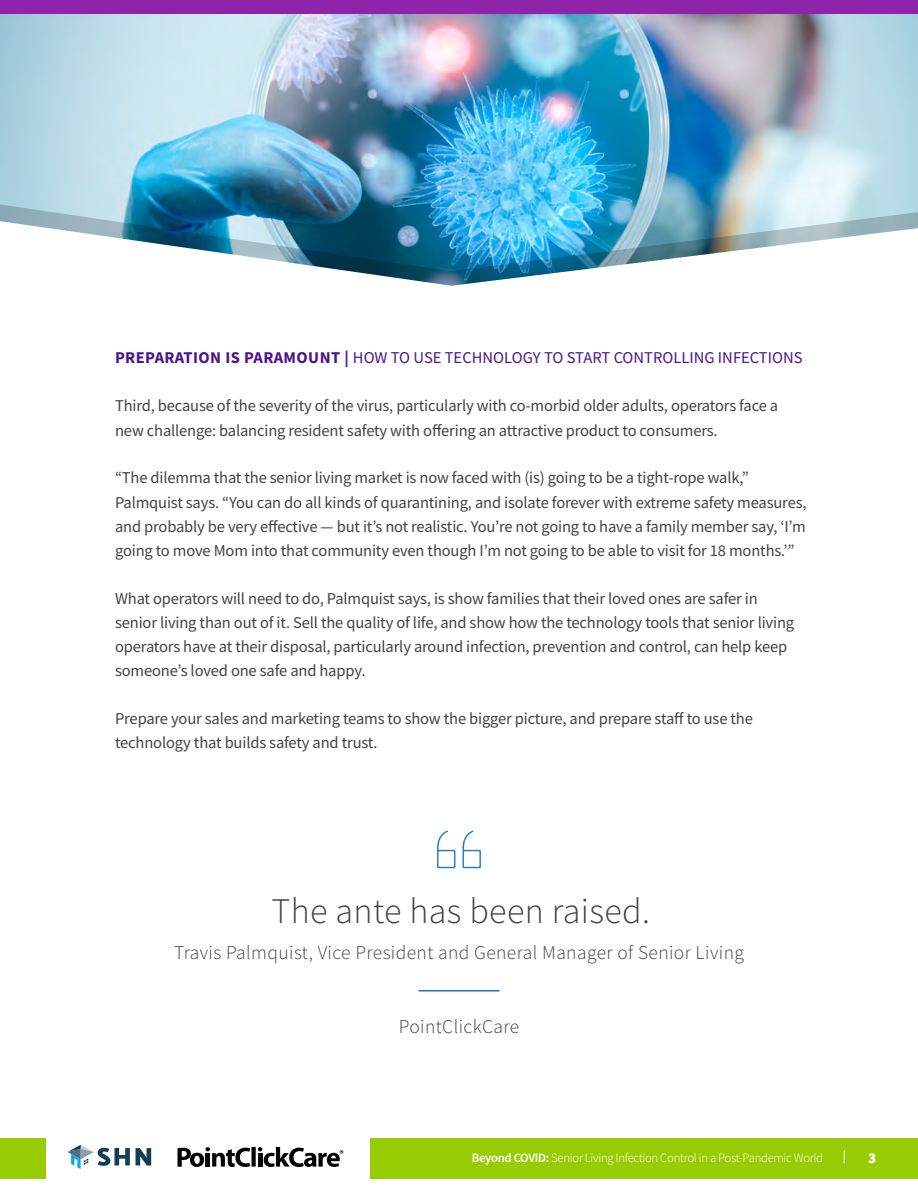
<style>
.page{position:relative;width:918px;height:1188px;background:#fff}
.page>*{position:absolute;margin:0;border:0;box-sizing:border-box;transform-origin:0 0}
.t1{font:300 36px "Source Sans Pro";letter-spacing:.01em;color:#424242}
.t2{font:300 19.5px "Source Sans Pro";letter-spacing:.02em;color:#424242}
.t3{font:16.5px/24px "Source Sans Pro";letter-spacing:-.01em;color:#424242}
.t4{font:16.5px "Source Sans Pro";color:#4a148c}
.t5{font:900 15px "Source Sans Pro";color:#fff}
.t6{font:300 12.75px "Source Sans Pro";letter-spacing:-.025em;color:#fff}
.t7{font:600 12.75px "Source Sans Pro";color:#fff}
.s1{font-weight:700}
.s2{font-weight:600}
</style>
<div class="page">
<div style="left:0;top:1138px;width:46px;height:41px;background:#97cc04"></div>
<svg style="left:178px;top:1147px;width:165px;height:20px"></svg>
<svg style="left:67px;top:1145px;width:63px;height:24px"></svg>
<svg style="left:136px;top:1148px;width:15px;height:17px"></svg>
<div style="left:370px;top:1138px;width:548px;height:41px;background:#97cc04"></div>
<img style="left:0;top:14px;width:918px;height:190px">
<svg style="left:437px;top:830px;width:19px;height:38px"></svg>
<svg style="left:462px;top:830px;width:19px;height:38px"></svg>
<hr style="left:418px;top:990px;width:82px;height:2px;background:#1775d1">
<div style="left:0;top:0;width:918px;height:14px;background:#8f24ab"></div>
<img style="left:0;top:204px;width:918px;height:82px">
<p class="t4" style="left:115px;top:348px;width:689px"><span class="s1">PREPARATION IS PARAMOUNT |</span> HOW TO USE TECHNOLOGY TO START CONTROLLING INFECTIONS</p>
<p class="t3" style="left:115px;top:394px;width:665px">Third, because of the severity of the virus, particularly with co-morbid older adults, operators face a new challenge: balancing resident safety with offering an attractive product to consumers.</p>
<p class="t3" style="left:115px;top:466px;width:693px">“The dilemma that the senior living market is now faced with (is) going to be a tight-rope walk,” Palmquist says. “You can do all kinds of quarantining, and isolate forever with extreme safety measures, and probably be very effective — but it’s not realistic. You’re not going to have a family member say, ‘I’m going to move Mom into that community even though I’m not going to be able to visit for 18 months.’”</p>
<p class="t3" style="left:115px;top:586px;width:681px">What operators will need to do, Palmquist says, is show families that their loved ones are safer in senior living than out of it. Sell the quality of life, and show how the technology tools that senior living operators have at their disposal, particularly around infection, prevention and control, can help keep someone’s loved one safe and happy.</p>
<p class="t3" style="left:115px;top:706px;width:639px">Prepare your sales and marketing teams to show the bigger picture, and prepare staff to use the technology that builds safety and trust.</p>
<h1 class="t1" style="left:272px;top:889px;width:380px">The ante has been raised.</h1>
<p class="t2" style="left:174px;top:940px;width:571px">Travis Palmquist, Vice President and General Manager of Senior Living</p>
<p class="t2" style="left:399px;top:1015px;width:122px">PointClickCare</p>
<p class="t6" style="left:472px;top:1150px;width:353px"><span class="s2">Beyond COVID:</span> Senior Living Infection Control in a Post-Pandemic World</p>
<p class="t7" style="left:843px;top:1148px;width:5px">|</p>
<p class="t5" style="left:868px;top:1147px;width:10px">3</p>
</div>
